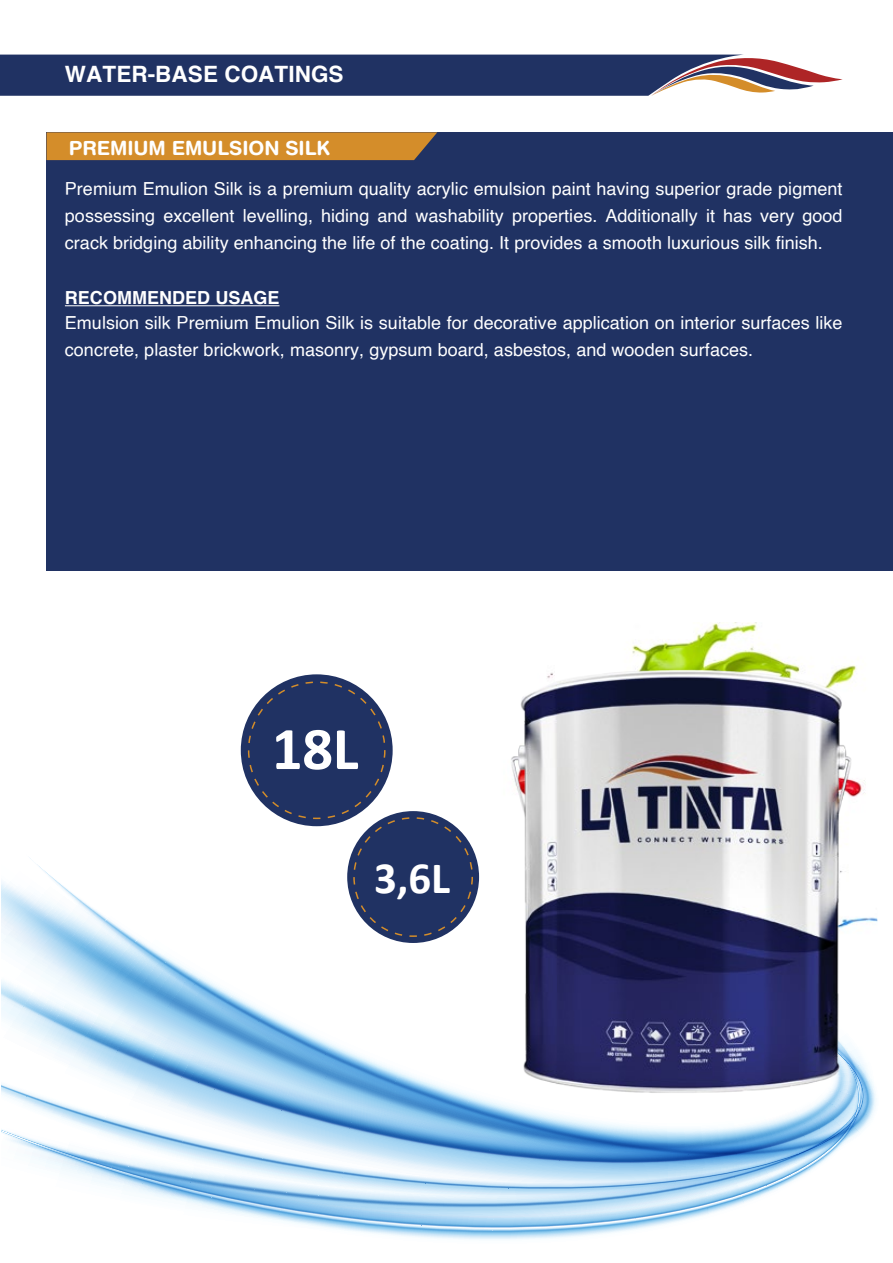
<style>
.page{position:relative;width:893px;height:1263px;background:#fff}
.page>*{position:absolute;margin:0;border:0;box-sizing:border-box;transform-origin:0 0}
.t1{font:700 60.9px "Calibri";color:#fff}
.t2{font:700 44.85px "Calibri";color:#fff}
.t3{font:700 22.5px "Helvetica";letter-spacing:.005em;color:#fff}
.t4{font:700 19.5px "Helvetica Rounded";letter-spacing:-.005em;color:#fff}
.t5{font:18px/27px "Helvetica";color:#fff;text-align:justify}
.t6{font:700 18px "Helvetica";color:#fff}
</style>
<div class="page">
<div style="left:46px;top:132px;width:847px;height:439px;background:#203263"></div>
<svg style="left:0;top:55px;width:843px;height:41px;background:#414a71"></svg>
<div style="left:46px;top:132px;width:391px;height:28px;background:#d48d2a"></div>
<svg style="left:1px;top:812px;width:362px;height:176px"></svg>
<svg style="left:207px;top:1208px;width:160px;height:25px"></svg>
<svg style="left:1px;top:988px;width:366px;height:220px"></svg>
<hr style="left:65px;top:305px;width:215px;height:1px;background:#fff">
<div style="left:347px;top:811px;width:132px;height:132px;background:#203263;border-radius:50%"></div>
<div style="left:241px;top:674px;width:152px;height:152px;background:#203263;border-radius:50%"></div>
<img style="left:367px;top:630px;width:511px;height:610px">
<p class="t3" style="left:65px;top:56px;width:280px">WATER-BASE COATINGS</p>
<p class="t4" style="left:69px;top:136px;width:263px">PREMIUM EMULSION SILK</p>
<p class="t5" style="left:65px;top:176px;width:779px">Premium Emulion Silk is a premium quality acrylic emulsion paint having superior grade pigment possessing excellent levelling, hiding and washability properties. Additionally it has very good crack bridging ability enhancing the life of the coating. It provides a smooth luxurious silk finish.</p>
<p class="t6" style="left:65px;top:283px;width:216px">RECOMMENDED USAGE</p>
<p class="t5" style="left:65px;top:310px;width:779px">Emulsion silk Premium Emulion Silk is suitable for decorative application on interior surfaces like concrete, plaster brickwork, masonry, gypsum board, asbestos, and wooden surfaces.</p>
<h1 class="t1" style="left:272px;top:706px;width:88px">18L</h1>
<h2 class="t2" style="left:374px;top:846px;width:78px">3,6L</h2>
</div>
